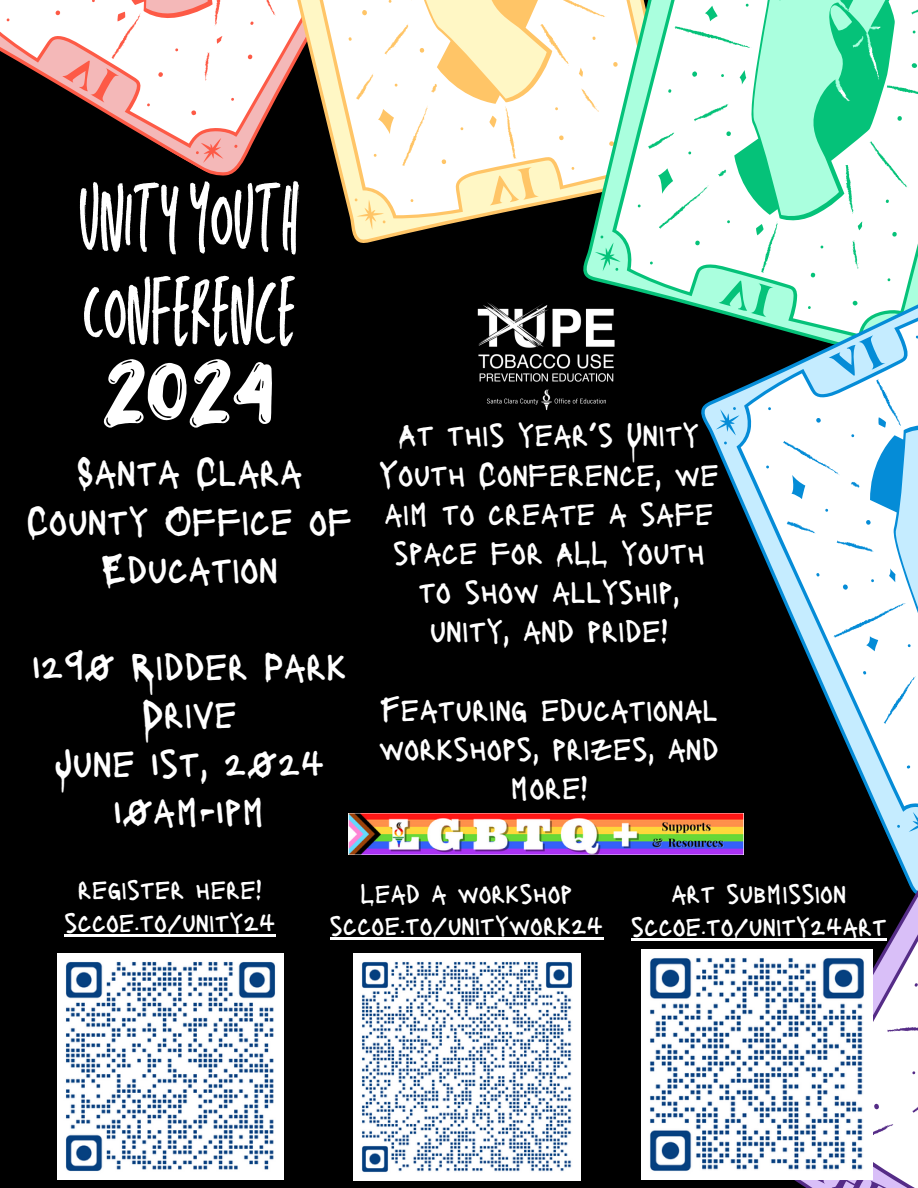
<style>
.page{position:relative;width:918px;height:1188px;background:#000}
.page>*{position:absolute;margin:0;border:0;box-sizing:border-box;transform-origin:0 0}
.t1{font:105px "Stella";color:#fff}
.t2{font:90px "TC Chaddlewood Regular";color:#fff}
.t3{font:39.6px/48.3px "Lacquer";color:#fff;text-align:center}
.t4{font:32.55px/39.2px "Lacquer";color:#fff;text-align:center}
.t5{font:27.3px/32.7px "Lacquer";color:#fff;text-align:center}
</style>
<div class="page">
<svg style="left:0;top:0;width:229px;height:176px"></svg>
<svg style="left:229px;top:0;width:348px;height:243px"></svg>
<svg style="left:577px;top:0;width:341px;height:306px;background:#c1efdc"></svg>
<svg style="left:693px;top:263px;width:225px;height:592px"></svg>
<svg style="left:759px;top:687px;width:159px;height:501px"></svg>
<img style="left:477px;top:296px;width:149px;height:115px">
<img style="left:353px;top:954px;width:228px;height:227px">
<hr style="left:330px;top:938px;width:273px;height:2px;background:#fff">
<img style="left:57px;top:954px;width:226px;height:226px">
<hr style="left:64px;top:934px;width:212px;height:2px;background:#fff">
<img style="left:641px;top:949px;width:231px;height:231px">
<hr style="left:631px;top:938px;width:256px;height:2px;background:#fff">
<img style="left:349px;top:813px;width:394px;height:42px">
<h3 class="t2" style="left:79px;top:163px;width:223px">UNITYYOUTH</h3>
<h3 class="t2" style="left:83px;top:256px;width:214px">CONFERENCE</h3>
<p class="t1" style="left:104px;top:336px;width:173px">2024</p>
<p class="t3" style="left:27px;top:446px;width:327px">Santa Clara<br>County Office of<br>Education</p>
<p class="t3" style="left:32px;top:640px;width:316px">1290 Ridder Park<br>Drive</p>
<p class="t3" style="left:54px;top:737px;width:272px">June 1st, 2024<br>10am-1pm</p>
<p class="t4" style="left:379px;top:414px;width:341px">At this year’s Unity<br>Youth Conference, we aim to create a safe space for ALL youth to show allyship, unity, and pride!</p>
<p class="t4" style="left:379px;top:688px;width:342px">Featuring educational workshops, prizes, and more!</p>
<p class="t5" style="left:78px;top:872px;width:186px">register here!</p>
<p class="t5" style="left:64px;top:904px;width:213px">sccoe.to/unity24</p>
<p class="t5" style="left:361px;top:875px;width:214px">Lead a workshop</p>
<h2 class="t5" style="left:330px;top:908px;width:275px">sccoe.to/unitywork24</h2>
<h4 class="t5" style="left:631px;top:876px;width:257px">art submission sccoe.to/unity24art</h4>
</div>
